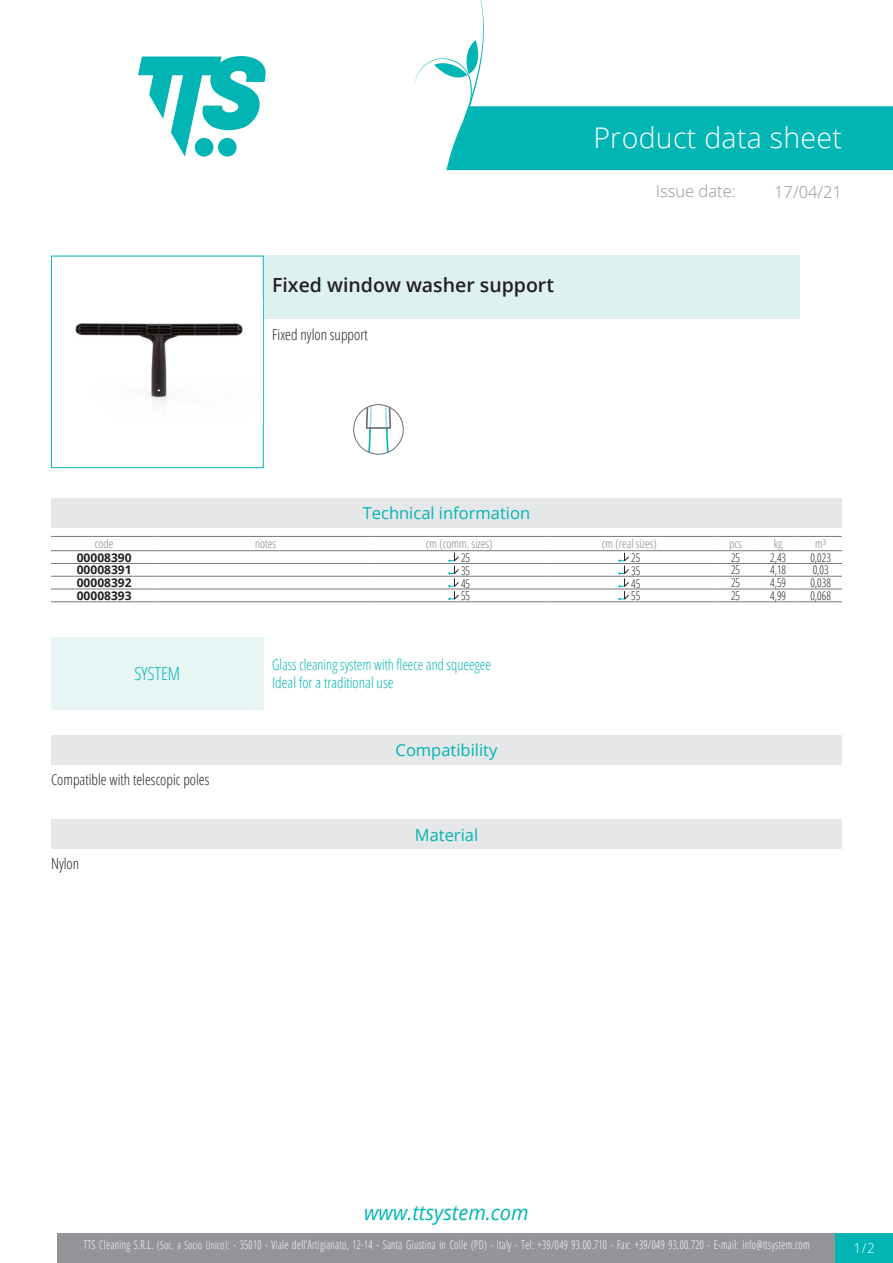
<style>
.page{position:relative;width:893px;height:1263px;background:#fff}
.page>*{position:absolute;margin:0;border:0;box-sizing:border-box;transform-origin:0 0}
.Titolo1{font:300 28.5px "Open Sans";letter-spacing:.01em;color:#fff}
.t1{font:italic 20.85px "Open Sans";color:#00b5b3;scale:.96 1}
.Nome{font:600 19.5px "Open Sans";color:#231f20}
.Titolo15{font:300 18px "Open Sans Condensed";color:#00b5b3}
.Titolo3{font:16.5px "Open Sans";color:#00b5b3}
.Titolo2{font:300 16.5px "Open Sans";color:#939598}
.Titolo9{font:16.5px "Open Sans";color:#00b5b3}
.Titolo16{font:16.5px "Open Sans";color:#00b5b3}
.DefinizioneSistema{font:300 15px "Open Sans Condensed";color:#00b5b3;scale:.95 1}
.Compatibilità{font:300 condensed 15px "Open Sans";color:#231f20}
.IdealePer{font:300 15px "Open Sans Condensed";color:#00b5b3}
.Descrizione{font:300 condensed 15px "Open Sans";color:#231f20}
.Materiale{font:300 condensed 15px "Open Sans";color:#231f20}
.t2{font:300 13.5px "Open Sans";color:#fff}
.t3{font:300 12px "Open Sans Condensed";letter-spacing:.035em;color:#fff;scale:.85 1}
.TabTecnica_Corpo{font:300 12px "Open Sans Condensed";color:#231f20;scale:.95 1}
.TabTecnica_Intestazi{font:300 12px "Open Sans Condensed";color:#808285}
.TabTecnica_Codice{font:700 12px "Open Sans";color:#231f20}
.s1{font-size:11.25px}
</style>
<div class="page">
<svg style="left:138px;top:56px;width:128px;height:101px"></svg>
<div style="left:57px;top:1233px;width:779px;height:30px;background:#939598"></div>
<div style="left:836px;top:1233px;width:57px;height:30px;background:#00b5b3"></div>
<svg style="left:415px;top:0;width:478px;height:170px"></svg>
<div style="left:51px;top:256px;width:213px;height:212px;border:1px solid #00b5b3"></div>
<img style="left:52px;top:299px;width:211px;height:126px">
<div style="left:264px;top:256px;width:535px;height:63px;background:#ddf1f0"></div>
<svg style="left:365px;top:405px;width:27px;height:49px"></svg>
<div style="left:354px;top:404px;width:49px;height:50px;border:1px solid #6c6d70;border-radius:50%"></div>
<div style="left:51px;top:498px;width:791px;height:30px;background:#e6e7e9"></div>
<hr style="left:51px;top:536px;width:106px;height:1px;background:#76787b">
<hr style="left:51px;top:550px;width:106px;height:1px;background:#76787b">
<hr style="left:157px;top:536px;width:217px;height:1px;background:#76787b">
<hr style="left:157px;top:550px;width:217px;height:1px;background:#76787b">
<hr style="left:374px;top:536px;width:170px;height:1px;background:#76787b">
<hr style="left:374px;top:550px;width:170px;height:1px;background:#76787b">
<hr style="left:544px;top:536px;width:170px;height:1px;background:#76787b">
<hr style="left:544px;top:550px;width:170px;height:1px;background:#76787b">
<hr style="left:714px;top:536px;width:43px;height:1px;background:#76787b">
<hr style="left:714px;top:550px;width:43px;height:1px;background:#76787b">
<hr style="left:757px;top:536px;width:42px;height:1px;background:#76787b">
<hr style="left:757px;top:550px;width:42px;height:1px;background:#76787b">
<hr style="left:799px;top:536px;width:43px;height:1px;background:#76787b">
<hr style="left:799px;top:550px;width:43px;height:1px;background:#76787b">
<hr style="left:51px;top:563px;width:106px;height:1px;background:#76787b">
<hr style="left:157px;top:563px;width:217px;height:1px;background:#76787b">
<hr style="left:374px;top:563px;width:170px;height:1px;background:#76787b">
<hr style="left:544px;top:563px;width:170px;height:1px;background:#76787b">
<hr style="left:714px;top:563px;width:43px;height:1px;background:#76787b">
<hr style="left:757px;top:563px;width:42px;height:1px;background:#76787b">
<hr style="left:799px;top:563px;width:43px;height:1px;background:#76787b">
<hr style="left:51px;top:576px;width:106px;height:1px;background:#76787b">
<hr style="left:157px;top:576px;width:217px;height:1px;background:#76787b">
<hr style="left:374px;top:576px;width:170px;height:1px;background:#76787b">
<hr style="left:544px;top:576px;width:170px;height:1px;background:#76787b">
<hr style="left:714px;top:576px;width:43px;height:1px;background:#76787b">
<hr style="left:757px;top:576px;width:42px;height:1px;background:#76787b">
<hr style="left:799px;top:576px;width:43px;height:1px;background:#76787b">
<hr style="left:51px;top:589px;width:106px;height:1px;background:#76787b">
<hr style="left:51px;top:601px;width:106px;height:1px;background:#76787b">
<hr style="left:157px;top:589px;width:217px;height:1px;background:#76787b">
<hr style="left:157px;top:601px;width:217px;height:1px;background:#76787b">
<hr style="left:374px;top:589px;width:170px;height:1px;background:#76787b">
<hr style="left:374px;top:601px;width:170px;height:1px;background:#76787b">
<hr style="left:544px;top:589px;width:170px;height:1px;background:#76787b">
<hr style="left:544px;top:601px;width:170px;height:1px;background:#76787b">
<hr style="left:714px;top:589px;width:43px;height:1px;background:#76787b">
<hr style="left:714px;top:601px;width:43px;height:1px;background:#76787b">
<hr style="left:757px;top:589px;width:42px;height:1px;background:#76787b">
<hr style="left:757px;top:601px;width:42px;height:1px;background:#76787b">
<hr style="left:799px;top:589px;width:43px;height:1px;background:#76787b">
<hr style="left:799px;top:601px;width:43px;height:1px;background:#76787b">
<svg style="left:448px;top:553px;width:11px;height:47px"></svg>
<svg style="left:618px;top:553px;width:11px;height:47px"></svg>
<div style="left:51px;top:637px;width:213px;height:72px;background:#e8f5f5"></div>
<div style="left:51px;top:735px;width:791px;height:30px;background:#e6e7e9"></div>
<div style="left:51px;top:820px;width:791px;height:29px;background:#e6e7e9"></div>
<p class="Nome" style="left:272px;top:271px;width:283px">Fixed window washer support</p>
<p class="Descrizione" style="left:272px;top:324px;width:97px">Fixed nylon support</p>
<p class="Titolo1" style="left:593px;top:118px;width:250px">Product data sheet</p>
<p class="Titolo2" style="left:656px;top:180px;width:81px">Issue date:</p>
<h3 class="Titolo2" style="left:774px;top:180px;width:69px">17/04/21</h3>
<p class="Titolo3" style="left:363px;top:502px;width:169px">Technical information</p>
<p class="TabTecnica_Intestazi" style="left:95px;top:535px;width:20px">code</p>
<p class="TabTecnica_Intestazi" style="left:255px;top:535px;width:23px">notes</p>
<p class="TabTecnica_Intestazi" style="left:426px;top:535px;width:68px">cm (comm. sizes)</p>
<p class="TabTecnica_Intestazi" style="left:602px;top:535px;width:57px">cm (real sizes)</p>
<p class="TabTecnica_Intestazi" style="left:729px;top:535px;width:14px">pcs</p>
<p class="TabTecnica_Intestazi" style="left:774px;top:535px;width:10px">kg</p>
<p class="TabTecnica_Intestazi" style="left:815px;top:535px;width:13px">m³</p>
<p class="TabTecnica_Codice" style="left:77px;top:549px;width:56px">00008390</p>
<p class="TabTecnica_Corpo" style="left:461px;top:549px;width:11px">25</p>
<p class="TabTecnica_Corpo" style="left:631px;top:549px;width:11px">25</p>
<p class="TabTecnica_Corpo" style="left:731px;top:549px;width:11px">25</p>
<p class="TabTecnica_Corpo" style="left:770px;top:549px;width:18px">2,43</p>
<p class="TabTecnica_Corpo" style="left:810px;top:549px;width:23px">0,023</p>
<p class="TabTecnica_Codice" style="left:77px;top:562px;width:56px">00008391</p>
<p class="TabTecnica_Corpo" style="left:461px;top:562px;width:11px">35</p>
<p class="TabTecnica_Corpo" style="left:631px;top:562px;width:11px">35</p>
<p class="TabTecnica_Corpo" style="left:731px;top:562px;width:11px">25</p>
<p class="TabTecnica_Corpo" style="left:770px;top:562px;width:18px">4,18</p>
<p class="TabTecnica_Corpo" style="left:813px;top:562px;width:18px">0,03</p>
<p class="TabTecnica_Codice" style="left:77px;top:574px;width:56px">00008392</p>
<p class="TabTecnica_Corpo" style="left:461px;top:575px;width:11px">45</p>
<p class="TabTecnica_Corpo" style="left:631px;top:575px;width:11px">45</p>
<p class="TabTecnica_Corpo" style="left:731px;top:575px;width:11px">25</p>
<p class="TabTecnica_Corpo" style="left:770px;top:575px;width:18px">4,59</p>
<p class="TabTecnica_Corpo" style="left:810px;top:575px;width:23px">0,038</p>
<p class="TabTecnica_Codice" style="left:77px;top:587px;width:56px">00008393</p>
<p class="TabTecnica_Corpo" style="left:461px;top:588px;width:11px">55</p>
<p class="TabTecnica_Corpo" style="left:631px;top:588px;width:11px">55</p>
<p class="TabTecnica_Corpo" style="left:731px;top:587px;width:11px">25</p>
<p class="TabTecnica_Corpo" style="left:770px;top:587px;width:18px">4,99</p>
<p class="TabTecnica_Corpo" style="left:810px;top:587px;width:23px">0,068</p>
<p class="Titolo15" style="left:134px;top:661px;width:47px">SYSTEM</p>
<p class="Compatibilità" style="left:51px;top:769px;width:160px">Compatible with telescopic poles</p>
<p class="Materiale" style="left:51px;top:853px;width:30px">Nylon</p>
<p class="DefinizioneSistema" style="left:272px;top:654px;width:232px">Glass cleaning system with fleece and squeegee</p>
<p class="IdealePer" style="left:272px;top:672px;width:123px">Ideal for a traditional use</p>
<p class="Titolo9" style="left:396px;top:739px;width:103px">Compatibility</p>
<p class="Titolo16" style="left:415px;top:823px;width:65px">Material</p>
<h2 class="t1" style="left:364px;top:1198px;width:173px">www.ttsystem.com</h2>
<p class="t3" style="left:84px;top:1236px;width:855px">TTS Cleaning S.R.L. <span class="s1">(Soc. a Socio Unico)</span>: - 35010 - Viale dell’Artigianato, 12-14 - Santa Giustina in Colle (PD) - Italy - Tel: +39/049 93.00.710 - Fax: +39/049 93.00.720 - E-mail: info@ttsystem.com</p>
<p class="t2" style="left:854px;top:1239px;width:23px">1/2</p>
</div>
